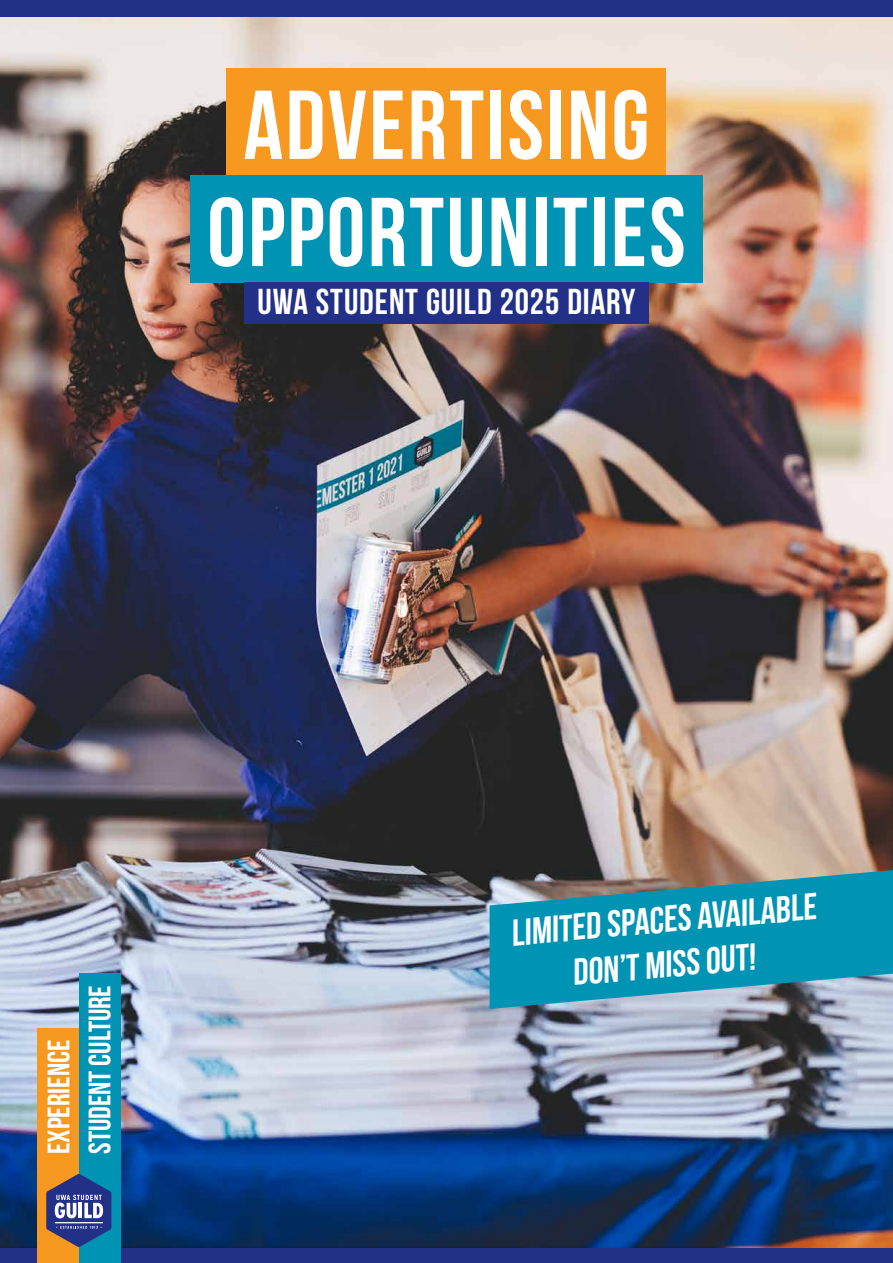
<style>
.page{position:relative;width:893px;height:1263px;background:#223187}
.page>*{position:absolute;margin:0;border:0;box-sizing:border-box;transform-origin:0 0}
.t1{font:97.5px/107.1px "Bebas Neue";letter-spacing:.025em;color:#fff;text-align:center}
.t2{font:37.35px/44.8px "Bebas Neue";color:#fff;text-align:center}
.t3{font:36px "Bebas Neue";letter-spacing:.025em;color:#fff}
.t4{font:31.05px/41.1px "Bebas Neue";color:#fff}
</style>
<div class="page">
<img style="left:0;top:18px;width:893px;height:1230px">
<div style="left:227px;top:69px;width:439px;height:107px;background:#f79821"></div>
<div style="left:190px;top:176px;width:513px;height:107px;background:#0093b3"></div>
<div style="left:244px;top:282px;width:405px;height:42px;background:#223187"></div>
<div style="left:37px;top:1028px;width:42px;height:235px;background:#f79821"></div>
<div style="left:79px;top:974px;width:41px;height:289px;background:#0093b3"></div>
<svg style="left:46px;top:1174px;width:65px;height:73px"></svg>
<hr style="left:55px;top:1222px;width:48px;height:1px;background:#fff">
<svg style="left:490px;top:870px;width:403px;height:139px;fill:#0093b3"></svg>
<h1 class="t1" style="left:207px;top:70px;width:480px">ADVERTISING<br>OPPORTUNITIES</h1>
<p class="t3" style="left:257px;top:281px;width:379px">UWA STUDENT GUILD 2025 DIARY</p>
<p class="t4" style="left:38px;top:1154px;width:170px;rotate:-90deg">EXPERIENCE<br>STUDENT CULTURE</p>
<p class="t2" style="left:509px;top:910px;width:308px;rotate:-5deg">LIMITED SPACES AVAILABLE<br>DON’T MISS OUT!</p>
</div>
